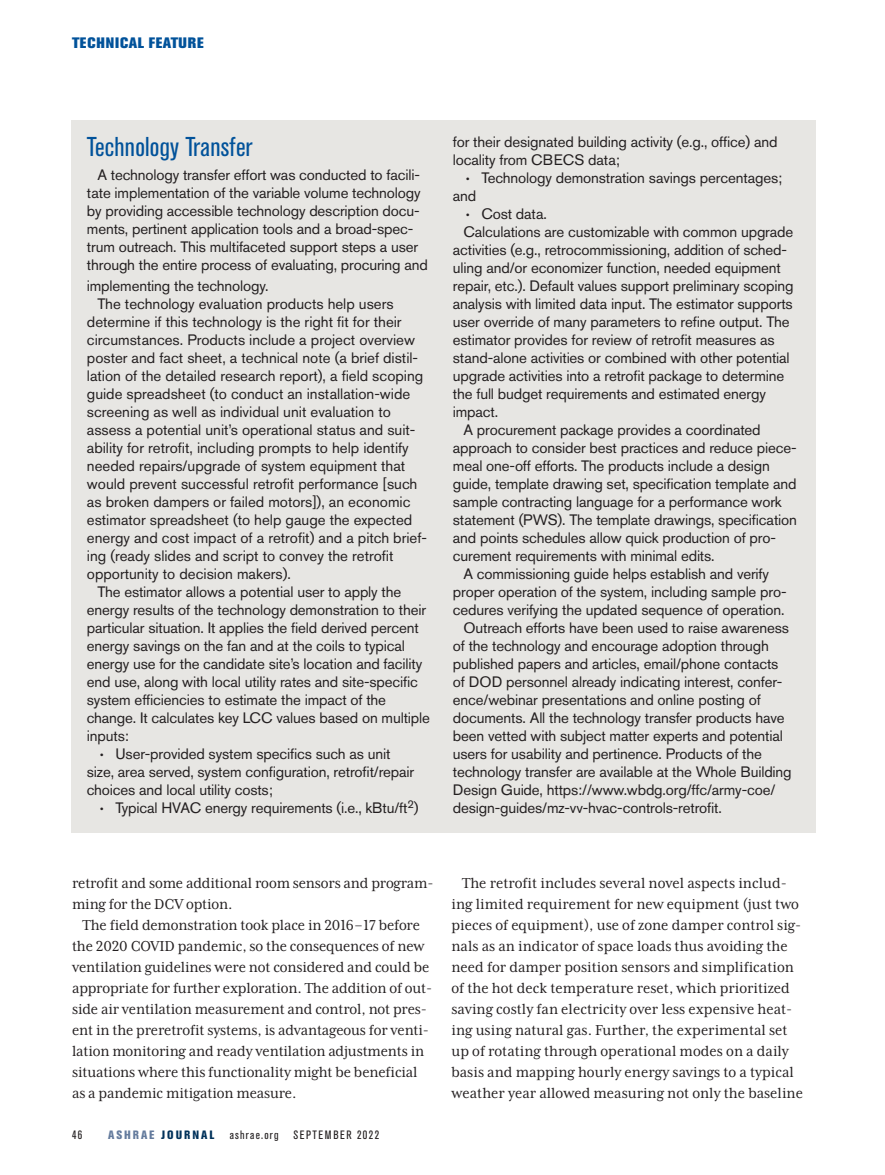
<style>
.page{position:relative;width:885px;height:1175px;background:#fff}
.page>*{position:absolute;margin:0;border:0;box-sizing:border-box;transform-origin:0 0}
.Subhead_1{font:condensed 27px "Akzidenz Grotesk BE";letter-spacing:.01em;color:#01529a}
.Text_Indent{font:16.5px/21px "Mrs Eaves XL Serif Nar OT";color:#231f20}
.Text_Indent-2{font:15px/18px "Akzidenz Grotesk BE";letter-spacing:-.01em;color:#231f20}
.t1{font:800 15px "Akzidenz Grotesk BE";letter-spacing:.05em;color:#01529a}
.t2{font:condensed 12px "Akzidenz Grotesk BE";letter-spacing:.115em;color:#231f20}
.t3{font:800 condensed 12px "Akzidenz Grotesk BE";letter-spacing:.165em;color:#00315a}
.s1{font-family:"Mrs Eaves XL Serif Nar OT";font-weight:700}
.s2{color:#647b9d}
</style>
<div class="page">
<div style="left:72px;top:120px;width:743px;height:712px;background:#e7e6e3"></div>
<p class="t1" style="left:72px;top:34px;width:133px">TECHNICAL FEATURE</p>
<p class="Subhead_1" style="left:87px;top:131px;width:167px">Technology Transfer</p>
<p class="Text_Indent-2" style="left:87px;top:165px;width:342px;text-indent:10px">A technology transfer effort was conducted to facili&shy;tate implementation of the variable volume technology by providing accessible technology description docu&shy;ments, pertinent application tools and a broad-spec&shy;trum outreach. This multifaceted support steps a user through the entire process of evaluating, procuring and</p>
<p class="Text_Indent-2" style="left:87px;top:276px;width:183px">implementing the technology.</p>
<p class="Text_Indent-2" style="left:87px;top:294px;width:341px;text-indent:10px">The technology evaluation products help users determine if this technology is the right fit for their circumstances. Products include a project overview poster and fact sheet, a technical note (a brief distil&shy;lation of the detailed research report), a field scoping guide spreadsheet (to conduct an installation-wide screening as well as individual unit evaluation to assess a potential unit’s operational status and suit&shy;ability for retrofit, including prompts to help identify needed repairs/upgrade of system equipment that would prevent successful retrofit performance [such as broken dampers or failed motors]), an economic estimator spreadsheet (to help gauge the expected energy and cost impact of a retrofit) and a pitch brief&shy;ing (ready slides and script to convey the retrofit opportunity to decision makers).</p>
<p class="Text_Indent-2" style="left:87px;top:582px;width:344px;text-indent:10px">The estimator allows a potential user to apply the energy results of the technology demonstration to their particular situation. It applies the field derived percent energy savings on the fan and at the coils to typical energy use for the candidate site’s location and facility end use, along with local utility rates and site-specific system efficiencies to estimate the impact of the change. It calculates key LCC values based on multiple inputs:</p>
<p class="Text_Indent-2" style="left:87px;top:744px;width:329px;text-indent:13px"><span class="s1">•</span> User-provided system specifics such as unit size, area served, system configuration, retrofit/repair choices and local utility costs;</p>
<p class="Text_Indent-2" style="left:100px;top:798px;width:320px"><span class="s1">•</span> Typical HVAC energy requirements (i.e., kBtu/ft<sup>2</sup>)</p>
<p class="Text_Indent-2" style="left:453px;top:132px;width:326px">for their designated building activity (e.g., office) and locality from CBECS data;</p>
<p class="Text_Indent-2" style="left:453px;top:168px;width:331px;text-indent:13px"><span class="s1">•</span> Technology demonstration savings percentages; and</p>
<p class="Text_Indent-2" style="left:466px;top:204px;width:82px"><span class="s1">•</span> Cost data.</p>
<p class="Text_Indent-2" style="left:453px;top:222px;width:342px;text-indent:10px">Calculations are customizable with common upgrade activities (e.g., retrocommissioning, addition of sched&shy;uling and/or economizer function, needed equipment repair, etc.). Default values support preliminary scoping analysis with limited data input. The estimator supports user override of many parameters to refine output. The estimator provides for review of retrofit measures as stand-alone activities or combined with other potential upgrade activities into a retrofit package to determine the full budget requirements and estimated energy impact.</p>
<p class="Text_Indent-2" style="left:453px;top:420px;width:345px;text-indent:10px">A procurement package provides a coordinated approach to consider best practices and reduce piece&shy;meal one-off efforts. The products include a design guide, template drawing set, specification template and sample contracting language for a performance work statement (PWS). The template drawings, specification and points schedules allow quick production of pro&shy;curement requirements with minimal edits.</p>
<p class="Text_Indent-2" style="left:453px;top:564px;width:335px;text-align:center">A commissioning guide helps establish and verify proper operation of the system, including sample pro&shy;cedures verifying the updated sequence of operation.</p>
<p class="Text_Indent-2" style="left:453px;top:618px;width:340px;text-indent:10px">Outreach efforts have been used to raise awareness of the technology and encourage adoption through published papers and articles, email/phone contacts of DOD personnel already indicating interest, confer&shy;ence/webinar presentations and online posting of documents. All the technology transfer products have been vetted with subject matter experts and potential users for usability and pertinence. Products of the technology transfer are available at the Whole Building Design Guide, https://www.wbdg.org/ffc/army-coe/ design-guides/mz-vv-hvac-controls-retrofit.</p>
<p class="Text_Indent" style="left:72px;top:872px;width:363px">retrofit and some additional room sensors and program&shy;ming for the DCV option.</p>
<p class="Text_Indent" style="left:72px;top:914px;width:361px;text-indent:10px">The field demonstration took place in 2016–17 before the 2020 COVID pandemic, so the consequences of new ventilation guidelines were not considered and could be appropriate for further exploration. The addition of out&shy;side air ventilation measurement and control, not pres&shy;ent in the preretrofit systems, is advantageous for venti&shy;lation monitoring and ready ventilation adjustments in situations where this functionality might be beneficial as a pandemic mitigation measure.</p>
<p class="t2" style="left:72px;top:1128px;width:12px">46</p>
<p class="t3" style="left:108px;top:1127px;width:108px"><span class="s2">ASHRAE</span> JOURNAL</p>
<p class="t2" style="left:230px;top:1128px;width:151px">ashrae.org SEPTEMBER 2022</p>
<p class="Text_Indent" style="left:451px;top:872px;width:353px;text-indent:10px">The retrofit includes several novel aspects includ&shy;ing limited requirement for new equipment (just two pieces of equipment), use of zone damper control sig&shy;nals as an indicator of space loads thus avoiding the need for damper position sensors and simplification of the hot deck temperature reset, which prioritized saving costly fan electricity over less expensive heat&shy;ing using natural gas. Further, the experimental set up of rotating through operational modes on a daily basis and mapping hourly energy savings to a typical weather year allowed measuring not only the baseline</p>
</div>
